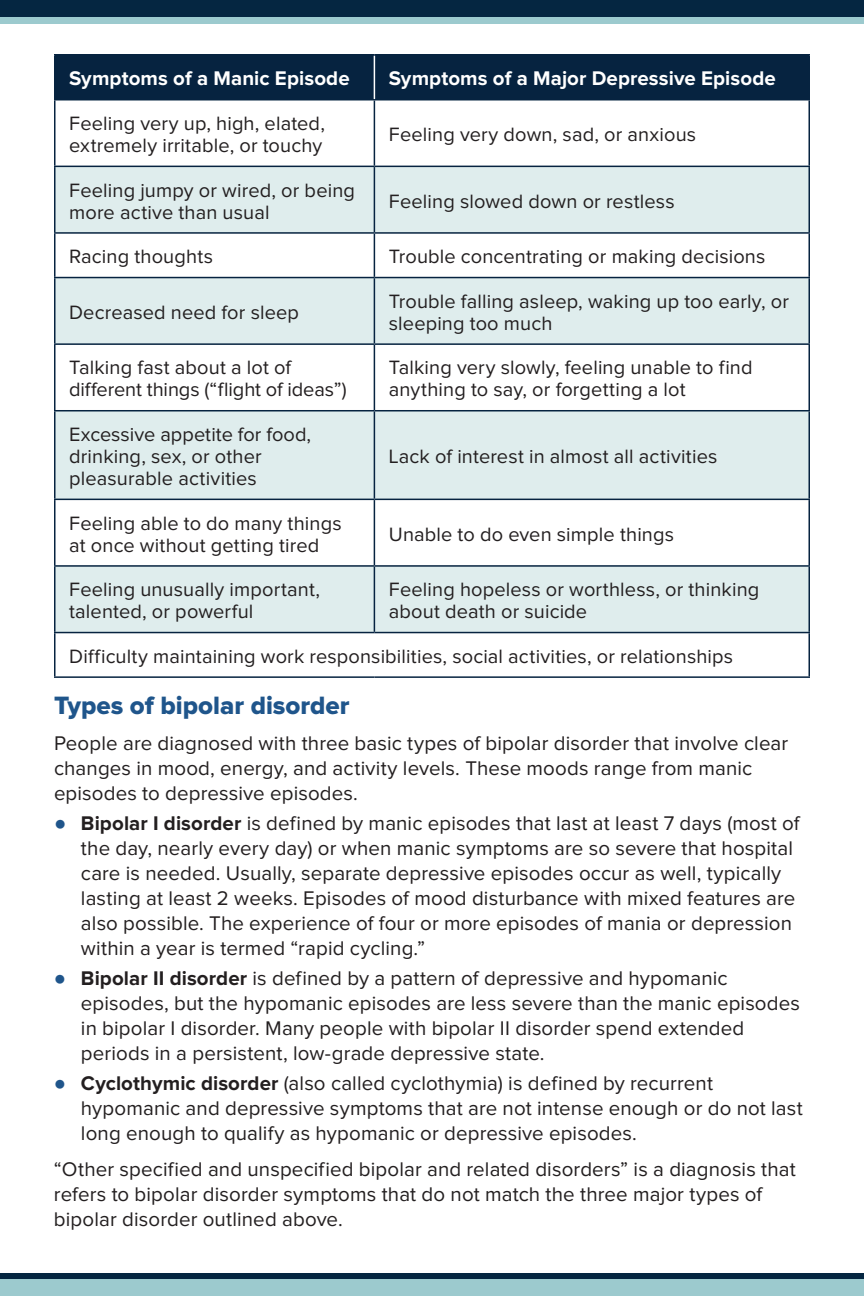
<style>
.page{position:relative;width:864px;height:1296px;background:#fff}
.page>*{position:absolute;margin:0;border:0;box-sizing:border-box;transform-origin:0 0}
.t1{font:26px "Proxima Nova Extrabld";color:#1f558b}
.t2{font:20.4px/25px "Proxima Nova";letter-spacing:.005em;color:#231f20}
.t3{font:700 20.4px "Proxima Nova";letter-spacing:.005em;color:#fff}
.t4{font:20px/22px "Proxima Nova";letter-spacing:.005em;color:#231f20}
.s1{font-family:"Arial";color:#1f558b}
.s2{font-weight:700}
</style>
<div class="page">
<div style="left:56px;top:56px;width:752px;height:43px;background:#062340"></div>
<svg style="left:56px;top:167px;width:752px;height:465px;fill:#dfeded"></svg>
<hr style="left:374px;top:56px;width:1px;height:43px;background:#fff">
<hr style="left:54px;top:54px;width:320px;height:2px;background:#062340">
<hr style="left:54px;top:56px;width:2px;height:43px;background:#062340">
<hr style="left:374px;top:54px;width:436px;height:2px;background:#062340">
<hr style="left:808px;top:56px;width:2px;height:43px;background:#062340">
<hr style="left:54px;top:99px;width:320px;height:1px;background:#062340">
<hr style="left:54px;top:100px;width:2px;height:66px;background:#062340">
<hr style="left:374px;top:99px;width:436px;height:1px;background:#062340">
<hr style="left:374px;top:100px;width:1px;height:66px;background:#062340">
<hr style="left:808px;top:100px;width:2px;height:66px;background:#062340">
<hr style="left:54px;top:166px;width:320px;height:1px;background:#062340">
<hr style="left:54px;top:167px;width:2px;height:65px;background:#062340">
<hr style="left:374px;top:166px;width:436px;height:1px;background:#062340">
<hr style="left:374px;top:167px;width:1px;height:65px;background:#062340">
<hr style="left:808px;top:167px;width:2px;height:65px;background:#062340">
<hr style="left:54px;top:232px;width:320px;height:2px;background:#062340">
<hr style="left:54px;top:234px;width:2px;height:43px;background:#062340">
<hr style="left:374px;top:232px;width:436px;height:2px;background:#062340">
<hr style="left:374px;top:234px;width:1px;height:43px;background:#062340">
<hr style="left:808px;top:234px;width:2px;height:43px;background:#062340">
<hr style="left:54px;top:277px;width:320px;height:1px;background:#062340">
<hr style="left:54px;top:278px;width:2px;height:65px;background:#062340">
<hr style="left:374px;top:277px;width:436px;height:1px;background:#062340">
<hr style="left:374px;top:278px;width:1px;height:65px;background:#062340">
<hr style="left:808px;top:278px;width:2px;height:65px;background:#062340">
<hr style="left:54px;top:343px;width:320px;height:2px;background:#062340">
<hr style="left:54px;top:345px;width:2px;height:65px;background:#062340">
<hr style="left:374px;top:343px;width:436px;height:2px;background:#062340">
<hr style="left:374px;top:345px;width:1px;height:65px;background:#062340">
<hr style="left:808px;top:345px;width:2px;height:65px;background:#062340">
<hr style="left:54px;top:410px;width:320px;height:1px;background:#062340">
<hr style="left:54px;top:411px;width:2px;height:88px;background:#062340">
<hr style="left:374px;top:410px;width:436px;height:1px;background:#062340">
<hr style="left:374px;top:411px;width:1px;height:88px;background:#062340">
<hr style="left:808px;top:411px;width:2px;height:88px;background:#062340">
<hr style="left:54px;top:499px;width:320px;height:1px;background:#062340">
<hr style="left:54px;top:500px;width:2px;height:65px;background:#062340">
<hr style="left:374px;top:499px;width:436px;height:1px;background:#062340">
<hr style="left:374px;top:500px;width:1px;height:65px;background:#062340">
<hr style="left:808px;top:500px;width:2px;height:65px;background:#062340">
<hr style="left:54px;top:565px;width:320px;height:2px;background:#062340">
<hr style="left:54px;top:567px;width:2px;height:65px;background:#062340">
<hr style="left:374px;top:565px;width:436px;height:2px;background:#062340">
<hr style="left:374px;top:567px;width:1px;height:65px;background:#062340">
<hr style="left:808px;top:567px;width:2px;height:65px;background:#062340">
<hr style="left:54px;top:632px;width:320px;height:1px;background:#062340">
<hr style="left:54px;top:633px;width:2px;height:43px;background:#062340">
<hr style="left:374px;top:632px;width:436px;height:1px;background:#062340">
<hr style="left:808px;top:633px;width:2px;height:43px;background:#062340">
<hr style="left:54px;top:676px;width:320px;height:2px;background:#062340">
<hr style="left:374px;top:676px;width:436px;height:2px;background:#062340">
<div style="left:0;top:0;width:864px;height:20px;background:#052641"></div>
<div style="left:0;top:18px;width:864px;height:6px;background:#9ccace"></div>
<div style="left:0;top:1276px;width:864px;height:20px;background:#9ccace"></div>
<div style="left:0;top:1273px;width:864px;height:5px;background:#052641"></div>
<p class="t3" style="left:69px;top:69px;width:282px">Symptoms of a Manic Episode</p>
<p class="t3" style="left:389px;top:69px;width:389px">Symptoms of a Major Depressive Episode</p>
<p class="t4" style="left:69px;top:113px;width:257px">Feeling very up, high, elated, extremely irritable, or touchy</p>
<p class="t4" style="left:389px;top:124px;width:309px">Feeling very down, sad, or anxious</p>
<p class="t4" style="left:69px;top:180px;width:287px">Feeling jumpy or wired, or being more active than usual</p>
<p class="t4" style="left:389px;top:191px;width:287px">Feeling slowed down or restless</p>
<p class="t4" style="left:69px;top:246px;width:145px">Racing thoughts</p>
<p class="t4" style="left:389px;top:246px;width:378px">Trouble concentrating or making decisions</p>
<p class="t4" style="left:69px;top:302px;width:231px">Decreased need for sleep</p>
<p class="t4" style="left:389px;top:291px;width:402px">Trouble falling asleep, waking up too early, or sleeping too much</p>
<p class="t4" style="left:69px;top:358px;width:279px">Talking fast about a lot of different things (“flight of ideas”)</p>
<p class="t4" style="left:389px;top:358px;width:365px">Talking very slowly, feeling unable to find anything to say, or forgetting a lot</p>
<p class="t4" style="left:69px;top:424px;width:244px">Excessive appetite for food, drinking, sex, or other pleasurable activities</p>
<p class="t4" style="left:389px;top:446px;width:330px">Lack of interest in almost all activities</p>
<p class="t4" style="left:69px;top:513px;width:274px">Feeling able to do many things at once without getting tired</p>
<p class="t4" style="left:389px;top:524px;width:287px">Unable to do even simple things</p>
<p class="t4" style="left:69px;top:579px;width:252px">Feeling unusually important, talented, or powerful</p>
<p class="t4" style="left:389px;top:579px;width:372px">Feeling hopeless or worthless, or thinking about death or suicide</p>
<p class="t4" style="left:69px;top:646px;width:665px">Difficulty maintaining work responsibilities, social activities, or relationships</p>
<h3 class="t1" style="left:54px;top:694px;width:297px">Types of bipolar disorder</h3>
<p class="t2" style="left:54px;top:732px;width:736px">People are diagnosed with three basic types of bipolar disorder that involve clear changes in mood, energy, and activity levels. These moods range from manic episodes to depressive episodes.</p>
<p class="t2" style="left:81px;top:812px;width:720px;text-indent:-27px"><span class="s1">●</span> <span class="s2">Bipolar I disorder</span> is defined by manic episodes that last at least 7 days (most of the day, nearly every day) or when manic symptoms are so severe that hospital care is needed. Usually, separate depressive episodes occur as well, typically lasting at least 2 weeks. Episodes of mood disturbance with mixed features are also possible. The experience of four or more episodes of mania or depression within a year is termed “rapid cycling.”</p>
<p class="t2" style="left:81px;top:967px;width:720px;text-indent:-27px"><span class="s1">●</span> <span class="s2">Bipolar II disorder</span> is defined by a pattern of depressive and hypomanic episodes, but the hypomanic episodes are less severe than the manic episodes in bipolar I disorder. Many people with bipolar II disorder spend extended periods in a persistent, low-grade depressive state.</p>
<p class="t2" style="left:81px;top:1072px;width:723px;text-indent:-27px"><span class="s1">●</span> <span class="s2">Cyclothymic disorder</span> (also called cyclothymia) is defined by recurrent hypomanic and depressive symptoms that are not intense enough or do not last long enough to qualify as hypomanic or depressive episodes.</p>
<p class="t2" style="left:54px;top:1158px;width:743px">“Other specified and unspecified bipolar and related disorders” is a diagnosis that refers to bipolar disorder symptoms that do not match the three major types of bipolar disorder outlined above.</p>
</div>
